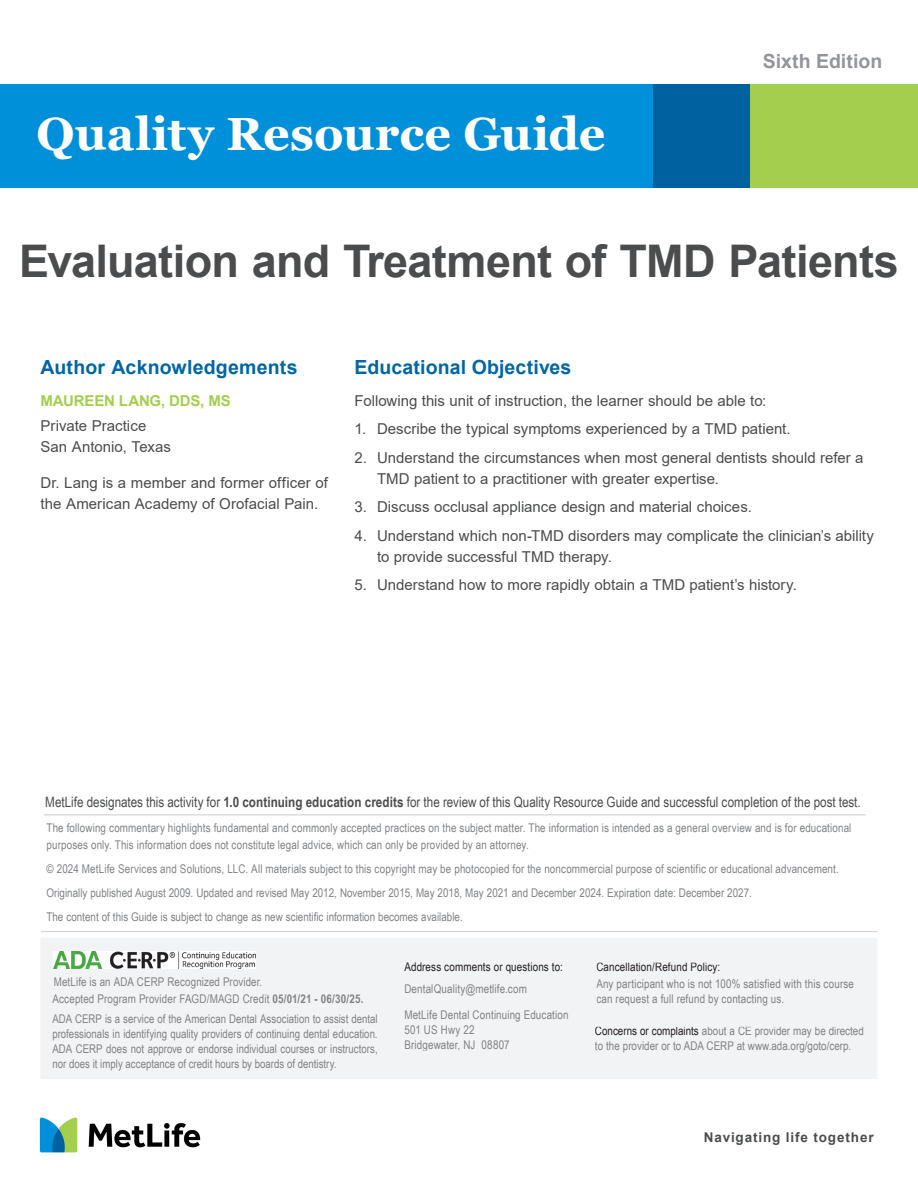
<style>
.page{position:relative;width:918px;height:1188px;background:#fff}
.page>*{position:absolute;margin:0;border:0;box-sizing:border-box;transform-origin:0 0}
.t1{font:700 46.5px "Georgia";letter-spacing:.005em;color:#fff}
.Doc_Header{font:700 45px "Arial";letter-spacing:-.015em;color:#4b4c4d}
.Author_Bar{font:700 19.5px "Arial";letter-spacing:.01em;color:#0066a5}
.Title_Headers{font:700 19.5px "Arial";letter-spacing:.005em;color:#0066a5}
.Title_Headers-2{font:700 19.5px "Arial";color:#939598}
.Body{font:15px/21px "Arial";color:#4b4c4d}
.Author_Bar-2{font:15px/21px "Arial";letter-spacing:.005em;color:#4b4c4d}
.Author_Bar-3{font:700 15px "Arial";letter-spacing:-.01em;color:#a4cf4e}
.t2{font:14.25px "Arial Narrow";color:#4b4c4d}
.t3{font:700 13.5px "Arial";letter-spacing:.065em;color:#4b4c4d}
.SideBar_Text{font:12px/15px "Arial Narrow";letter-spacing:.01em;color:#808285}
.SideBar_Text-2{font:12px "Arial Narrow";letter-spacing:.01em;color:#231f20}
.s1{font-weight:700}
.s2{color:#231f20}
</style>
<div class="page">
<img style="left:39px;top:1117px;width:162px;height:36px">
<div style="left:41px;top:938px;width:836px;height:141px;background:#f2f3f4"></div>
<img style="left:53px;top:951px;width:203px;height:17px">
<hr style="left:44px;top:814px;width:822px;height:1px;background:#d1d2d4">
<hr style="left:41px;top:931px;width:836px;height:1px;background:#d1d2d4">
<div style="left:594px;top:1026px;width:274px;height:34px;background:#f2f3f4"></div>
<div style="left:593px;top:1025px;width:276px;height:36px;border:2px solid #f2f3f4"></div>
<div style="left:392px;top:961px;width:185px;height:91px;background:#f2f3f4"></div>
<div style="left:391px;top:961px;width:187px;height:91px;border:2px solid #f2f3f4"></div>
<div style="left:596px;top:962px;width:269px;height:45px;background:#f2f3f4"></div>
<div style="left:595px;top:961px;width:271px;height:46px;border:2px solid #f2f3f4"></div>
<div style="left:0;top:84px;width:653px;height:104px;background:#0090da"></div>
<div style="left:653px;top:84px;width:98px;height:104px;background:#0061a0"></div>
<div style="left:751px;top:84px;width:167px;height:104px;background:#a4ce4e"></div>
<p class="t1" style="left:37px;top:104px;width:570px">Quality Resource Guide</p>
<p class="Title_Headers-2" style="left:763px;top:48px;width:121px">Sixth Edition</p>
<p class="Doc_Header" style="left:19px;top:230px;width:881px">Evaluation and Treatment of TMD Patients</p>
<p class="Author_Bar" style="left:40px;top:354px;width:259px">Author Acknowledgements</p>
<p class="Author_Bar-3" style="left:40px;top:390px;width:192px">MAUREEN LANG, DDS, MS</p>
<p class="Author_Bar-2" style="left:40px;top:415px;width:107px">Private Practice</p>
<p class="Author_Bar-2" style="left:40px;top:436px;width:132px">San Antonio, Texas</p>
<p class="Author_Bar-2" style="left:40px;top:472px;width:289px">Dr. Lang is a member and former officer of the American Academy of Orofacial Pain.</p>
<p class="Title_Headers" style="left:355px;top:354px;width:218px">Educational Objectives</p>
<p class="Body" style="left:355px;top:390px;width:413px">Following this unit of instruction, the learner should be able to:</p>
<p class="Body" style="left:355px;top:418px;width:437px">1. Describe the typical symptoms experienced by a TMD patient.</p>
<p class="Body" style="left:377px;top:447px;width:488px;text-indent:-22px">2. Understand the circumstances when most general dentists should refer a<br>TMD patient to a practitioner with greater expertise.</p>
<p class="Body" style="left:355px;top:496px;width:399px">3. Discuss occlusal appliance design and material choices.</p>
<p class="Body" style="left:377px;top:525px;width:498px;text-indent:-22px">4. Understand which non-TMD disorders may complicate the clinician’s ability to provide successful TMD therapy.</p>
<p class="Body" style="left:355px;top:574px;width:444px">5. Understand how to more rapidly obtain a TMD patient’s history.</p>
<p class="t2" style="left:45px;top:792px;width:817px">MetLife designates this activity for <span class="s1">1.0 continuing education credits</span> for the review of this Quality Resource Guide and successful completion of the post test.</p>
<p class="SideBar_Text" style="left:46px;top:819px;width:806px;line-height:16.5px">The following commentary highlights fundamental and commonly accepted practices on the subject matter. The information is intended as a general overview and is for educational purposes only. This information does not constitute legal advice, which can only be provided by an attorney.</p>
<p class="SideBar_Text" style="left:46px;top:860px;width:794px">© 2024 MetLife Services and Solutions, LLC. All materials subject to this copyright may be photocopied for the noncommercial purpose of scientific or educational advancement.</p>
<p class="SideBar_Text" style="left:46px;top:884px;width:707px">Originally published August 2009. Updated and revised May 2012, November 2015, May 2018, May 2021 and December 2024. Expiration date: December 2027.</p>
<p class="SideBar_Text" style="left:46px;top:908px;width:418px">The content of this Guide is subject to change as new scientific information becomes available.</p>
<p class="SideBar_Text" style="left:54px;top:974px;width:210px">MetLife is an ADA CERP Recognized Provider.</p>
<p class="SideBar_Text" style="left:52px;top:991px;width:313px">Accepted Program Provider FAGD/MAGD Credit <span class="s1">05/01/21 - 06/30/25.</span></p>
<p class="SideBar_Text" style="left:52px;top:1011px;width:327px;text-align:justify">ADA CERP is a service of the American Dental Association to assist dental professionals in identifying quality providers of continuing dental education.<br>ADA CERP does not approve or endorse individual courses or instructors, nor does it imply acceptance of credit hours by boards of dentistry.</p>
<p class="SideBar_Text-2" style="left:404px;top:958px;width:160px">Address comments or questions to:</p>
<p class="SideBar_Text" style="left:404px;top:981px;width:124px">DentalQuality@metlife.com</p>
<p class="SideBar_Text" style="left:404px;top:1007px;width:166px">MetLife Dental Continuing Education</p>
<p class="SideBar_Text" style="left:404px;top:1022px;width:72px">501 US Hwy 22</p>
<p class="SideBar_Text" style="left:404px;top:1037px;width:107px">Bridgewater, NJ 08807</p>
<p class="SideBar_Text-2" style="left:596px;top:958px;width:125px">Cancellation/Refund Policy:</p>
<p class="SideBar_Text" style="left:596px;top:976px;width:259px">Any participant who is not 100% satisfied with this course can request a full refund by contacting us.</p>
<p class="SideBar_Text" style="left:595px;top:1023px;width:270px"><span class="s2">Concerns or complaints</span> about a CE provider may be directed to the provider or to ADA CERP at www.ada.org/goto/cerp.</p>
<p class="t3" style="left:704px;top:1128px;width:171px">Navigating life together</p>
</div>
